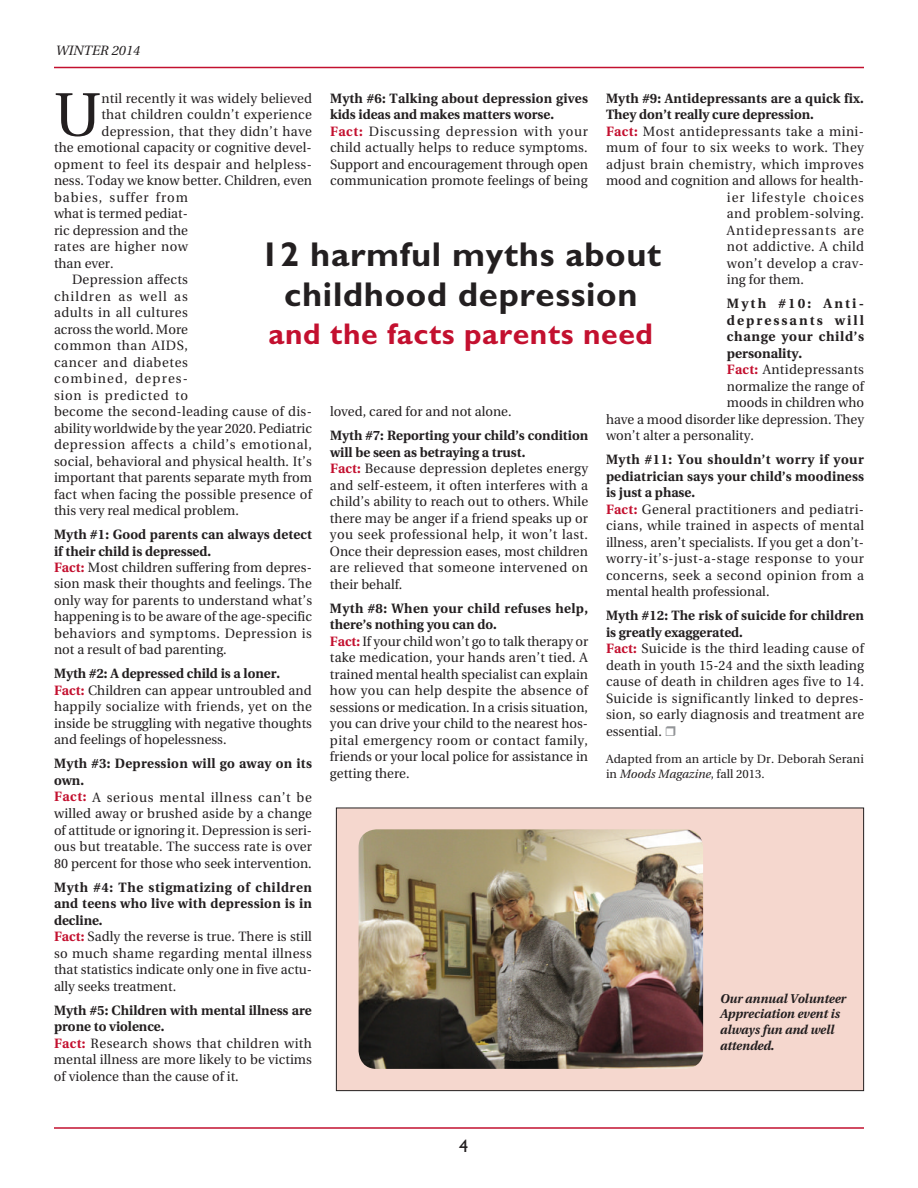
<style>
.page{position:relative;width:918px;height:1188px;background:#fff}
.page>*{position:absolute;margin:0;border:0;box-sizing:border-box;transform-origin:0 0}
.t1{font:61.2px "Utopia";color:#231f20}
.t2{font:700 34.5px/40.5px "Gill Sans";letter-spacing:.02em;color:#231f20;text-align:center}
.t3{font:700 30px "Gill Sans";letter-spacing:.02em;color:#c3102f}
.t4{font:18px "Gill Sans";color:#231f20}
.t5{font:13.5px/16.5px "Utopia";letter-spacing:.01em;color:#231f20}
.t6{font:13.5px "Utopia";letter-spacing:.035em;color:#231f20}
.t7{font:700 13.5px "Utopia";letter-spacing:.015em;color:#231f20}
.t8{font:13.5px "Utopia";letter-spacing:.045em;color:#231f20}
.t9{font:13.5px "Utopia";letter-spacing:.03em;color:#231f20}
.t10{font:13.5px "Utopia";letter-spacing:.07em;color:#231f20}
.t11{font:13.5px "Utopia";letter-spacing:.075em;color:#231f20}
.t12{font:13.5px "Utopia";letter-spacing:.06em;color:#231f20}
.t13{font:700 13.5px "Utopia";letter-spacing:.05em;color:#231f20}
.t14{font:13.5px "Utopia";letter-spacing:.085em;color:#231f20}
.t15{font:700 13.5px "Utopia";letter-spacing:.15em;color:#231f20}
.t16{font:700 13.5px "Utopia";letter-spacing:.155em;color:#231f20}
.t17{font:italic 13.5px "Utopia";color:#231f20}
.t18{font:italic 700 12.75px/15.8px "Utopia";color:#231f20}
.t19{font:12px/15px "Utopia";letter-spacing:.01em;color:#231f20}
.s1{font-weight:700;color:#c3102f}
.s2{font-weight:700}
.s3{font-style:italic}
</style>
<div class="page">
<hr style="left:54px;top:67px;width:810px;height:1px;background:#c3102f">
<hr style="left:54px;top:1127px;width:810px;height:2px;background:#c3102f">
<div style="left:336px;top:808px;width:528px;height:283px;background:#f5d7ce"></div>
<div style="left:336px;top:808px;width:528px;height:283px;border:1px solid #231f20"></div>
<img style="left:359px;top:829px;width:344px;height:240px">
<p class="t17" style="left:56px;top:43px;width:86px">WINTER 2014</p>
<h1 class="t1" style="left:54px;top:81px;width:49px">U</h1>
<p class="t5" style="left:101px;top:90px;width:212px">ntil recently it was widely believed</p>
<p class="t7" style="left:606px;top:90px;width:260px">Myth #9: Antidepressants are a quick fix.</p>
<p class="t7" style="left:606px;top:107px;width:210px">They don’t really cure depression.</p>
<p class="t6" style="left:606px;top:124px;width:260px"><span class="s1">Fact:</span> Most antidepressants take a mini-</p>
<p class="t6" style="left:606px;top:140px;width:259px">mum of four to six weeks to work. They</p>
<p class="t6" style="left:606px;top:157px;width:259px">adjust brain chemistry, which improves</p>
<p class="t5" style="left:606px;top:172px;width:260px">mood and cognition and allows for health-</p>
<p class="t11" style="left:727px;top:190px;width:139px">ier lifestyle choices</p>
<p class="t9" style="left:727px;top:206px;width:139px">and problem-solving.</p>
<p class="t10" style="left:727px;top:223px;width:139px">Antidepressants are</p>
<p class="t9" style="left:727px;top:239px;width:139px">not addictive. A child</p>
<p class="t5" style="left:727px;top:255px;width:139px">won’t develop a crav-</p>
<p class="t5" style="left:727px;top:271px;width:78px">ing for them.</p>
<p class="t16" style="left:727px;top:296px;width:139px">Myth #10: Anti-</p>
<p class="t15" style="left:727px;top:312px;width:139px">depressants will</p>
<p class="t13" style="left:727px;top:329px;width:139px">change your child’s</p>
<p class="t7" style="left:727px;top:345px;width:77px">personality.</p>
<p class="t5" style="left:727px;top:361px;width:139px"><span class="s1">Fact:</span> Antidepressants</p>
<p class="t5" style="left:727px;top:378px;width:139px">normalize the range of</p>
<p class="t5" style="left:727px;top:394px;width:139px">moods in children who</p>
<p class="t5" style="left:606px;top:411px;width:260px">have a mood disorder like depression. They</p>
<p class="t5" style="left:606px;top:427px;width:149px">won’t alter a personality.</p>
<p class="t5" style="left:606px;top:451px;width:260px"><span class="s2">Myth #11: You shouldn’t worry if your pediatrician says your child’s moodiness is just a phase.<br></span><span class="s1">Fact:</span> General practitioners and pediatri&shy;cians, while trained in aspects of mental illness, aren’t specialists. If you get a don’t&shy;worry-it’s-just-a-stage response to your concerns, seek a second opinion from a mental health professional.</p>
<p class="t5" style="left:606px;top:607px;width:260px"><span class="s2">Myth #12: The risk of suicide for children is greatly exaggerated.<br></span><span class="s1">Fact:</span> Suicide is the third leading cause of death in youth 15-24 and the sixth leading cause of death in children ages five to 14.<br>Suicide is significantly linked to depres&shy;sion, so early diagnosis and treatment are essential.</p>
<p class="t19" style="left:606px;top:751px;width:259px">Adapted from an article by Dr. Deborah Serani in <span class="s3">Moods Magazine</span>, fall 2013.</p>
<p class="t5" style="left:330px;top:90px;width:260px"><span class="s2">Myth #6: Talking about depression gives kids ideas and makes matters worse.<br></span><span class="s1">Fact:</span> Discussing depression with your child actually helps to reduce symptoms.<br>Support and encouragement through open communication promote feelings of being</p>
<p class="t5" style="left:101px;top:106px;width:212px">that children couldn’t experience</p>
<p class="t5" style="left:101px;top:123px;width:212px">depression, that they didn’t have</p>
<p class="t5" style="left:54px;top:139px;width:259px">the emotional capacity or cognitive devel-</p>
<p class="t6" style="left:54px;top:157px;width:260px">opment to feel its despair and helpless-</p>
<p class="t5" style="left:54px;top:172px;width:260px">ness. Today we know better. Children, even</p>
<p class="t10" style="left:54px;top:190px;width:135px">babies, suffer from</p>
<p class="t5" style="left:54px;top:205px;width:135px">what is termed pediat-</p>
<p class="t5" style="left:54px;top:222px;width:135px">ric depression and the</p>
<p class="t6" style="left:54px;top:239px;width:135px">rates are higher now</p>
<p class="t5" style="left:54px;top:255px;width:61px">than ever.</p>
<p class="t5" style="left:72px;top:271px;width:117px">Depression affects</p>
<p class="t11" style="left:54px;top:289px;width:135px">children as well as</p>
<p class="t6" style="left:54px;top:305px;width:135px">adults in all cultures</p>
<p class="t5" style="left:54px;top:321px;width:136px">across the world. More</p>
<p class="t8" style="left:54px;top:338px;width:136px">common than AIDS,</p>
<p class="t8" style="left:54px;top:355px;width:135px">cancer and diabetes</p>
<p class="t14" style="left:54px;top:371px;width:136px">combined, depres-</p>
<p class="t12" style="left:54px;top:388px;width:136px">sion is predicted to</p>
<p class="t5" style="left:54px;top:403px;width:259px">become the second-leading cause of dis-</p>
<p class="t5" style="left:54px;top:420px;width:260px">ability worldwide by the year 2020. Pediatric</p>
<p class="t8" style="left:54px;top:437px;width:260px">depression affects a child’s emotional,</p>
<p class="t5" style="left:54px;top:453px;width:259px">social, behavioral and physical health. It’s</p>
<p class="t5" style="left:54px;top:469px;width:260px">important that parents separate myth from</p>
<p class="t5" style="left:54px;top:486px;width:259px">fact when facing the possible presence of</p>
<p class="t5" style="left:54px;top:502px;width:186px">this very real medical problem.</p>
<p class="t5" style="left:54px;top:526px;width:260px"><span class="s2">Myth #1: Good parents can always detect if their child is depressed.<br></span><span class="s1">Fact:</span> Most children suffering from depres&shy;sion mask their thoughts and feelings. The only way for parents to understand what’s happening is to be aware of the age-specific behaviors and symptoms. Depression is not a result of bad parenting.</p>
<p class="t5" style="left:54px;top:666px;width:260px"><span class="s2">Myth #2: A depressed child is a loner.<br></span><span class="s1">Fact:</span> Children can appear untroubled and happily socialize with friends, yet on the inside be struggling with negative thoughts and feelings of hopelessness.</p>
<p class="t5" style="left:54px;top:756px;width:260px"><span class="s2">Myth #3: Depression will go away on its own.<br></span><span class="s1">Fact:</span> A serious mental illness can’t be willed away or brushed aside by a change of attitude or ignoring it. Depression is seri&shy;ous but treatable. The success rate is over 80 percent for those who seek intervention.</p>
<p class="t5" style="left:54px;top:879px;width:260px"><span class="s2">Myth #4: The stigmatizing of children and teens who live with depression is in decline.<br></span><span class="s1">Fact:</span> Sadly the reverse is true. There is still so much shame regarding mental illness that statistics indicate only one in five actu&shy;ally seeks treatment.</p>
<p class="t5" style="left:54px;top:1002px;width:259px"><span class="s2">Myth #5: Children with mental illness are prone to violence.<br></span><span class="s1">Fact:</span> Research shows that children with mental illness are more likely to be victims of violence than the cause of it.</p>
<h2 class="t2" style="left:261px;top:234px;width:402px">12 harmful myths about childhood depression</h2>
<h3 class="t3" style="left:269px;top:316px;width:386px">and the facts parents need</h3>
<p class="t5" style="left:330px;top:403px;width:183px">loved, cared for and not alone.</p>
<p class="t5" style="left:330px;top:427px;width:260px"><span class="s2">Myth #7: Reporting your child’s condition will be seen as betraying a trust.<br></span><span class="s1">Fact:</span> Because depression depletes energy and self-esteem, it often interferes with a child’s ability to reach out to others. While there may be anger if a friend speaks up or you seek professional help, it won’t last.<br>Once their depression eases, most children are relieved that someone intervened on their behalf.</p>
<p class="t5" style="left:330px;top:600px;width:260px"><span class="s2">Myth #8: When your child refuses help, there’s nothing you can do.<br></span><span class="s1">Fact:</span> If your child won’t go to talk therapy or take medication, your hands aren’t tied. A trained mental health specialist can explain how you can help despite the absence of sessions or medication. In a crisis situation, you can drive your child to the nearest hos&shy;pital emergency room or contact family, friends or your local police for assistance in getting there.</p>
<p class="t18" style="left:720px;top:990px;width:128px">Our annual Volunteer<br>Appreciation event is always fun and well attended.</p>
<h3 class="t4" style="left:459px;top:1135px;width:10px">4</h3>
</div>
